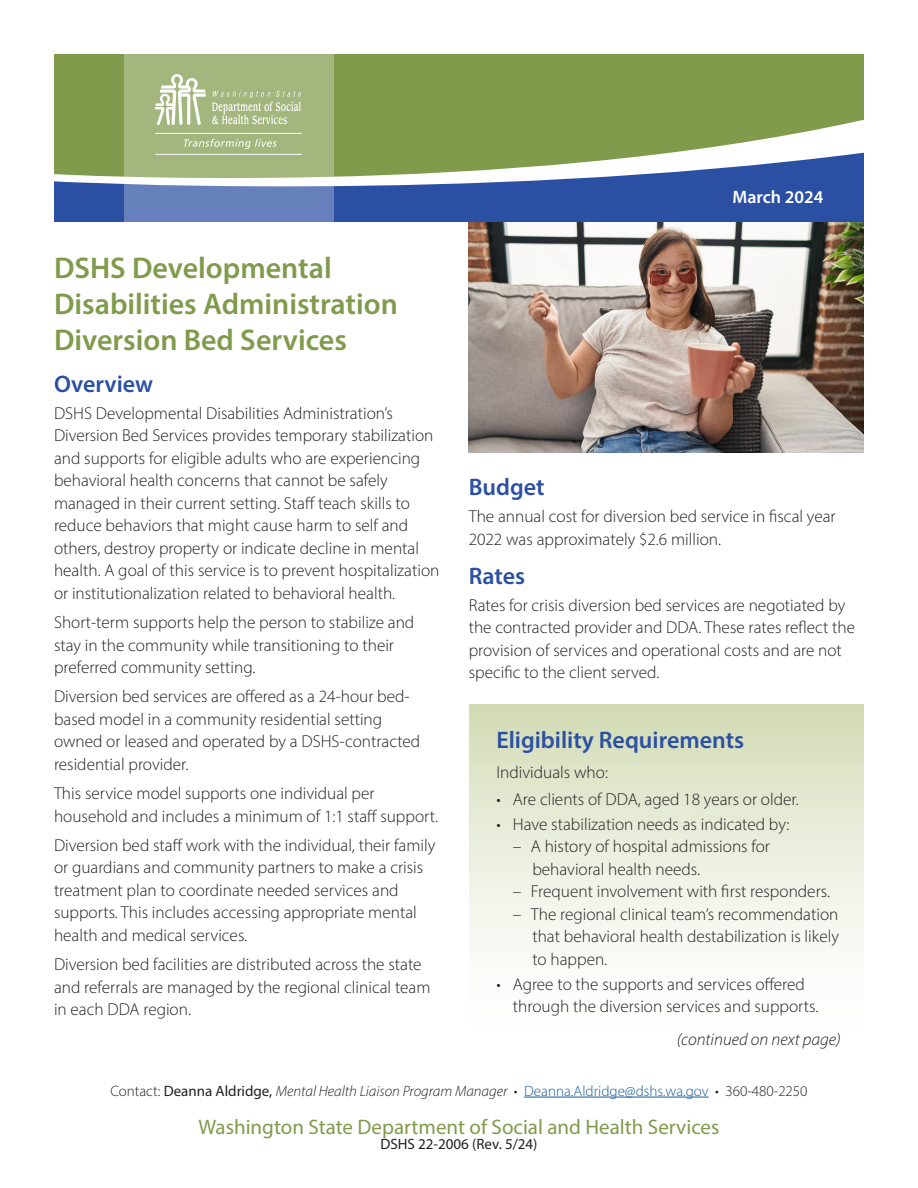
<style>
.page{position:relative;width:918px;height:1188px;background:#fff}
.page>*{position:absolute;margin:0;border:0;box-sizing:border-box;transform-origin:0 0}
.t1{font:600 30px/36px "Myriad Pro";color:#809b4c}
.t2{font:600 24px "Myriad Pro";color:#2b50a3}
.t3{font:21px "Myriad Pro";color:#809b4c}
.t4{font:600 18px "Myriad Pro";color:#fff}
.t5{font:300 17.25px/22.5px "Myriad Pro";color:#231f20}
.t6{font:italic 300 17.25px "Myriad Pro";color:#231f20}
.t7{font:italic 300 15px "Myriad Pro";color:#231f20}
.t8{font:15px "Myriad Pro";color:#231f20}
.s1{font-style:normal}
.s2{font-weight:400;font-style:normal}
.s3{font-style:normal;color:#175d9e}
</style>
<div class="page">
<img style="left:469px;top:222px;width:395px;height:231px">
<div style="left:54px;top:97px;width:810px;height:125px;background:#2b50a3"></div>
<svg style="left:54px;top:54px;width:810px;height:133px;background:#88a169"></svg>
<svg style="left:124px;top:54px;width:210px;height:168px;background:#98ac95"></svg>
<svg style="left:212px;top:91px;width:89px;height:33px;background:#b3c394"></svg>
<svg style="left:155px;top:74px;width:51px;height:51px;background:#c6d1ae"></svg>
<hr style="left:155px;top:133px;width:147px;height:1px;background:#fff">
<hr style="left:155px;top:154px;width:147px;height:1px;background:#fff">
<svg style="left:184px;top:139px;width:93px;height:10px"></svg>
<div style="left:470px;top:704px;width:394px;height:330px;background:linear-gradient(to bottom,#d4ddb9,#fff)"></div>
<hr style="left:524px;top:1097px;width:185px;height:1px;background:#175d9e">
<p class="t1" style="left:54px;top:249px;width:345px">DSHS Developmental<br>Disabilities Administration<br>Diversion Bed Services</p>
<p class="t2" style="left:54px;top:369px;width:101px">Overview</p>
<p class="t5" style="left:54px;top:402px;width:387px">DSHS Developmental Disabilities Administration’s Diversion Bed Services provides temporary stabilization and supports for eligible adults who are experiencing behavioral health concerns that cannot be safely managed in their current setting. Staff teach skills to reduce behaviors that might cause harm to self and others, destroy property or indicate decline in mental health. A goal of this service is to prevent hospitalization or institutionalization related to behavioral health.</p>
<p class="t5" style="left:54px;top:611px;width:362px">Short-term supports help the person to stabilize and stay in the community while transitioning to their preferred community setting.</p>
<p class="t5" style="left:54px;top:685px;width:368px">Diversion bed services are offered as a 24-hour bed&shy;based model in a community residential setting owned or leased and operated by a DSHS-contracted residential provider.</p>
<p class="t5" style="left:54px;top:782px;width:386px">This service model supports one individual per household and includes a minimum of 1:1 staff support.</p>
<p class="t5" style="left:54px;top:834px;width:383px">Diversion bed staff work with the individual, their family or guardians and community partners to make a crisis treatment plan to coordinate needed services and supports. This includes accessing appropriate mental health and medical services.</p>
<p class="t5" style="left:54px;top:953px;width:378px">Diversion bed facilities are distributed across the state and referrals are managed by the regional clinical team in each DDA region.</p>
<p class="t4" style="left:732px;top:185px;width:93px">March 2024</p>
<p class="t2" style="left:469px;top:472px;width:77px">Budget</p>
<p class="t5" style="left:469px;top:505px;width:368px">The annual cost for diversion bed service in fiscal year<br>2022 was approximately $2.6 million.</p>
<p class="t2" style="left:469px;top:561px;width:58px">Rates</p>
<p class="t5" style="left:469px;top:594px;width:388px">Rates for crisis diversion bed services are negotiated by the contracted provider and DDA. These rates reflect the provision of services and operational costs and are not specific to the client served.</p>
<p class="t2" style="left:496px;top:724px;width:249px">Eligibility Requirements</p>
<p class="t5" style="left:496px;top:761px;width:113px">Individuals who:</p>
<p class="t5" style="left:496px;top:788px;width:304px">• Are clients of DDA, aged 18 years or older.</p>
<p class="t5" style="left:496px;top:813px;width:295px">• Have stabilization needs as indicated by:</p>
<p class="t5" style="left:532px;top:835px;width:239px;text-indent:-19px">– A history of hospital admissions for behavioral health needs.</p>
<p class="t5" style="left:513px;top:880px;width:319px">– Frequent involvement with first responders.</p>
<p class="t5" style="left:532px;top:903px;width:308px;text-align:justify;text-indent:-19px">– The regional clinical team’s recommendation that behavioral health destabilization is likely to happen.</p>
<p class="t5" style="left:513px;top:972px;width:307px;text-indent:-16px">• Agree to the supports and services offered through the diversion services and supports.</p>
<p class="t6" style="left:677px;top:1029px;width:166px">(continued on next page)</p>
<p class="t7" style="left:110px;top:1082px;width:699px"><span class="s1">Contact:</span> <span class="s2">Deanna Aldridge,</span> Mental Health Liaison Program Manager <span class="s1">•</span> <span class="s3">Deanna.Aldridge@dshs.wa.gov</span> <span class="s1">• 360-480-2250</span></p>
<p class="t3" style="left:199px;top:1114px;width:522px">Washington State Department of Social and Health Services</p>
<p class="t8" style="left:380px;top:1135px;width:159px">DSHS 22-2006 (Rev. 5/24)</p>
</div>
